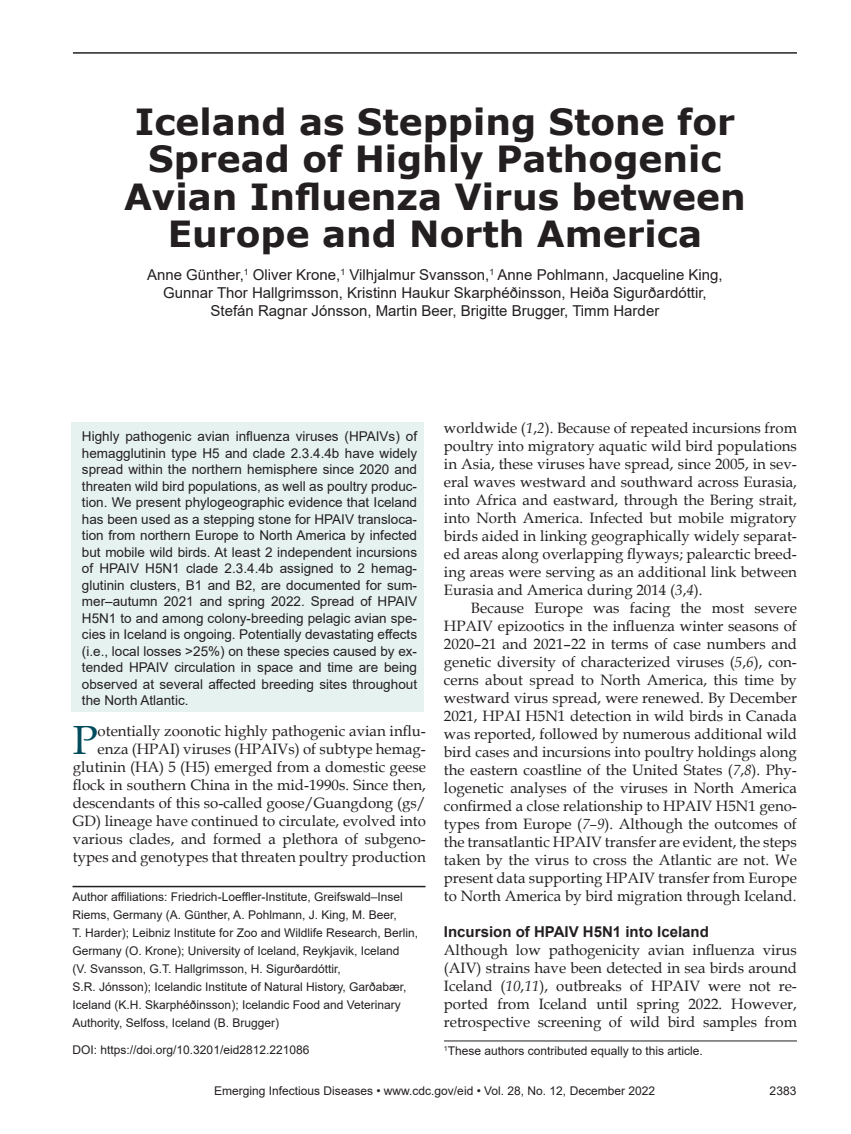
<style>
.page{position:relative;width:851px;height:1134px;background:#fff}
.page>*{position:absolute;margin:0;border:0;box-sizing:border-box;transform-origin:0 0}
.Drop_Cap{font:40.8px "Book Antiqua";color:#004b5c}
.Article_Title{font:700 36px/37.5px "Verdana";color:#231f20;text-align:center}
.Drop_Cap-2{font:15px/18px "Book Antiqua";color:#231f20;text-align:right}
.Body_Text{font:15px/18px "Book Antiqua";color:#231f20;text-align:justify}
.BodyText2{font:15px/18px "Book Antiqua";color:#231f20;text-align:justify}
.Authors{font:15px/18px "Arial";color:#231f20;text-align:center}
.t1{font:700 15px "Arial";color:#231f20}
.Abstract{font:13.5px/16.5px "Arial";color:#231f20;text-align:justify}
.Affiliations{font:12px/18px "Arial";color:#231f20}
.Footnote{font:12px "Arial";color:#231f20}
.DOI{font:12px "Arial";color:#231f20}
.s1{font-style:italic}
</style>
<div class="page">
<div style="left:71px;top:422px;width:353px;height:290px;background:#e6f2f0"></div>
<hr style="left:72px;top:886px;width:353px;height:1px;background:#231f20">
<hr style="left:73px;top:53px;width:723px;height:1px;background:#231f20">
<hr style="left:444px;top:1041px;width:353px;height:1px;background:#231f20">
<p class="Article_Title" style="left:124px;top:102px;width:623px">Iceland as Stepping Stone for<br>Spread of Highly Pathogenic<br>Avian Influenza Virus between<br>Europe and North America</p>
<p class="Authors" style="left:147px;top:266px;width:577px">Anne Günther,<sup>1</sup> Oliver Krone,<sup>1</sup> Vilhjalmur Svansson,<sup>1</sup> Anne Pohlmann, Jacqueline King,<br>Gunnar Thor Hallgrimsson, Kristinn Haukur Skarphéðinsson, Heiða Sigurðardóttir,<br>Stefán Ragnar Jónsson, Martin Beer, Brigitte Brugger, Timm Harder</p>
<p class="Abstract" style="left:82px;top:428px;width:336px">Highly pathogenic avian influenza viruses (HPAIVs) of hemagglutinin type H5 and clade 2.3.4.4b have widely spread within the northern hemisphere since 2020 and threaten wild bird populations, as well as poultry produc&shy;tion. We present phylogeographic evidence that Iceland has been used as a stepping stone for HPAIV transloca&shy;tion from northern Europe to North America by infected but mobile wild birds. At least 2 independent incursions of HPAIV H5N1 clade 2.3.4.4b assigned to 2 hemag&shy;glutinin clusters, B1 and B2, are documented for sum&shy;mer‒autumn 2021 and spring 2022. Spread of HPAIV H5N1 to and among colony-breeding pelagic avian spe&shy;cies in Iceland is ongoing. Potentially devastating effects (i.e., local losses &gt;25%) on these species caused by ex&shy;tended HPAIV circulation in space and time are being observed at several affected breeding sites throughout the North Atlantic.</p>
<p class="Drop_Cap-2" style="left:73px;top:722px;width:354px">otentially zoonotic highly pathogenic avian influ&shy;enza (HPAI) viruses (HPAIVs) of subtype hemag&shy;glutinin (HA) 5 (H5) emerged from a domestic geese flock in southern China in the mid-1990s. Since then, descendants of this so-called goose/Guangdong (gs/ GD) lineage have continued to circulate, evolved into various clades, and formed a plethora of subgeno&shy;types and genotypes that threaten poultry production</p>
<p class="Drop_Cap" style="left:73px;top:712px;width:26px">P</p>
<p class="Affiliations" style="left:72px;top:888px;width:347px">Author affiliations: Friedrich-Loeffler-Institute, Greifswald–Insel Riems, Germany (A. Günther, A. Pohlmann, J. King, M. Beer,<br>T. Harder); Leibniz Institute for Zoo and Wildlife Research, Berlin, Germany (O. Krone); University of Iceland, Reykjavik, Iceland<br>(V. Svansson, G.T. Hallgrimsson, H. Sigurðardóttir,<br>S.R. Jónsson); Icelandic Institute of Natural History, Garðabær, Iceland (K.H. Skarphéðinsson); Icelandic Food and Veterinary Authority, Selfoss, Iceland (B. Brugger)</p>
<p class="DOI" style="left:72px;top:1041px;width:238px">DOI: https://doi.org/10.3201/eid2812.221086</p>
<p class="Drop_Cap-2" style="left:444px;top:419px;width:354px;text-align:justify">worldwide (<span class="s1">1</span>,<span class="s1">2</span>). Because of repeated incursions from poultry into migratory aquatic wild bird populations in Asia, these viruses have spread, since 2005, in sev&shy;eral waves westward and southward across Eurasia, into Africa and eastward, through the Bering strait, into North America. Infected but mobile migratory birds aided in linking geographically widely separat&shy;ed areas along overlapping flyways; palearctic breed&shy;ing areas were serving as an additional link between Eurasia and America during 2014 (<span class="s1">3</span>,<span class="s1">4</span>).</p>
<p class="Body_Text" style="left:444px;top:599px;width:354px;text-indent:27px">Because Europe was facing the most severe HPAIV epizootics in the influenza winter seasons of 2020–21 and 2021–22 in terms of case numbers and genetic diversity of characterized viruses (<span class="s1">5</span>,<span class="s1">6</span>), con&shy;cerns about spread to North America, this time by westward virus spread, were renewed. By December 2021, HPAI H5N1 detection in wild birds in Canada was reported, followed by numerous additional wild bird cases and incursions into poultry holdings along the eastern coastline of the United States (<span class="s1">7</span>,<span class="s1">8</span>). Phy&shy;logenetic analyses of the viruses in North America confirmed a close relationship to HPAIV H5N1 geno&shy;types from Europe (<span class="s1">7–9</span>). Although the outcomes of the transatlantic HPAIV transfer are evident, the steps taken by the virus to cross the Atlantic are not. We present data supporting HPAIV transfer from Europe to North America by bird migration through Iceland.</p>
<h1 class="t1" style="left:444px;top:921px;width:266px">Incursion of HPAIV H5N1 into Iceland</h1>
<p class="BodyText2" style="left:444px;top:941px;width:354px">Although low pathogenicity avian influenza virus (AIV) strains have been detected in sea birds around Iceland (<span class="s1">10</span>,<span class="s1">11</span>), outbreaks of HPAIV were not re&shy;ported from Iceland until spring 2022. However, retrospective screening of wild bird samples from</p>
<p class="Footnote" style="left:444px;top:1042px;width:260px"><sup>1</sup>These authors contributed equally to this article.</p>
<p class="Affiliations" style="left:214px;top:1081px;width:442px">Emerging Infectious Diseases • www.cdc.gov/eid • Vol. 28, No. 12, December 2022</p>
<p class="Affiliations" style="left:769px;top:1081px;width:28px">2383</p>
</div>
